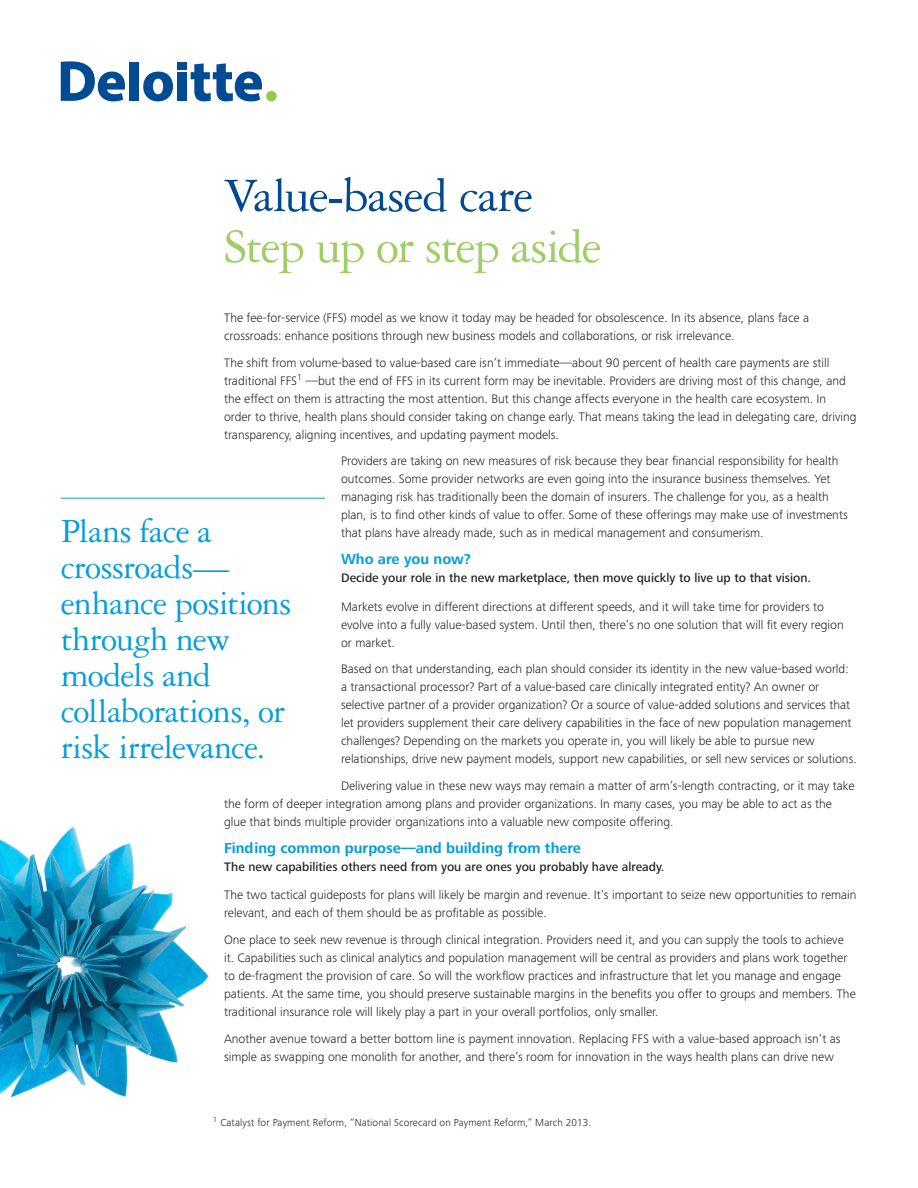
<style>
.page{position:relative;width:918px;height:1188px;background:#fff}
.page>*{position:absolute;margin:0;border:0;box-sizing:border-box;transform-origin:0 0}
.Head_style__Cover_he{font:51px "Garamond 3 LT Std";letter-spacing:-.03em;color:#9fce66}
.Head_style__Cover_he-2{font:51px "Garamond 3 LT Std";letter-spacing:-.02em;color:#014990}
.Pull_out_style__Pull{font:36px/36px "Garamond 3 LT Std";letter-spacing:-.02em;color:#069ddc}
.Subhead_style__B_sub{font:700 15px "Frutiger Next Pro";color:#069ddc}
.Body_copy{font:300 12.75px/18px "Frutiger Next Pro";color:#231f20}
.Subhead_style__C_sub{font:500 12.75px "Frutiger Next Pro";color:#231f20}
.Body_copy-2{font:300 10.5px "Frutiger Next Pro";letter-spacing:.01em;color:#231f20}
</style>
<div class="page">
<div style="left:129px;top:62px;width:10px;height:39px;background:#014a94"></div>
<svg style="left:143px;top:72px;width:30px;height:29px"></svg>
<div style="left:177px;top:72px;width:10px;height:29px;background:#014a94"></div>
<div style="left:177px;top:62px;width:10px;height:7px;background:#014a94"></div>
<svg style="left:191px;top:63px;width:71px;height:38px"></svg>
<div style="left:266px;top:91px;width:11px;height:10px;background:#97ca49;border-radius:50%"></div>
<svg style="left:61px;top:61px;width:64px;height:40px"></svg>
<hr style="left:61px;top:498px;width:264px;height:1px;background:#069ddc">
<img style="left:0;top:826px;width:209px;height:272px">
<p class="Head_style__Cover_he-2" style="left:224px;top:168px;width:310px">Value-based care</p>
<p class="Head_style__Cover_he" style="left:224px;top:219px;width:379px">Step up or step aside</p>
<p class="Body_copy" style="left:224px;top:309px;width:587px">The fee-for-service (FFS) model as we know it today may be headed for obsolescence. In its absence, plans face a crossroads: enhance positions through new business models and collaborations, or risk irrelevance.</p>
<p class="Body_copy" style="left:224px;top:353px;width:634px">The shift from volume-based to value-based care isn’t immediate—about 90 percent of health care payments are still traditional FFS<sup>1</sup> —but the end of FFS in its current form may be inevitable. Providers are driving most of this change, and the effect on them is attracting the most attention. But this change affects everyone in the health care ecosystem. In order to thrive, health plans should consider taking on change early. That means taking the lead in delegating care, driving transparency, aligning incentives, and updating payment models.</p>
<p class="Body_copy" style="left:341px;top:452px;width:508px">Providers are taking on new measures of risk because they bear financial responsibility for health outcomes. Some provider networks are even going into the insurance business themselves. Yet managing risk has traditionally been the domain of insurers. The challenge for you, as a health plan, is to find other kinds of value to offer. Some of these offerings may make use of investments that plans have already made, such as in medical management and consumerism.</p>
<p class="Subhead_style__B_sub" style="left:341px;top:550px;width:131px">Who are you now?</p>
<p class="Subhead_style__C_sub" style="left:341px;top:570px;width:472px">Decide your role in the new marketplace, then move quickly to live up to that vision.</p>
<p class="Body_copy" style="left:341px;top:598px;width:504px">Markets evolve in different directions at different speeds, and it will take time for providers to evolve into a fully value-based system. Until then, there’s no one solution that will fit every region or market.</p>
<p class="Body_copy" style="left:341px;top:660px;width:517px">Based on that understanding, each plan should consider its identity in the new value-based world: a transactional processor? Part of a value-based care clinically integrated entity? An owner or selective partner of a provider organization? Or a source of value-added solutions and services that let providers supplement their care delivery capabilities in the face of new population management challenges? Depending on the markets you operate in, you will likely be able to pursue new relationships, drive new payment models, support new capabilities, or sell new services or solutions.</p>
<p class="Body_copy" style="left:224px;top:777px;width:632px;text-indent:117px">Delivering value in these new ways may remain a matter of arm’s-length contracting, or it may take the form of deeper integration among plans and provider organizations. In many cases, you may be able to act as the glue that binds multiple provider organizations into a valuable new composite offering.</p>
<p class="Subhead_style__B_sub" style="left:224px;top:839px;width:358px">Finding common purpose—and building from there</p>
<p class="Subhead_style__C_sub" style="left:224px;top:859px;width:442px">The new capabilities others need from you are ones you probably have already.</p>
<p class="Body_copy" style="left:224px;top:886px;width:634px">The two tactical guideposts for plans will likely be margin and revenue. It’s important to seize new opportunities to remain relevant, and each of them should be as profitable as possible.</p>
<p class="Body_copy" style="left:224px;top:931px;width:633px">One place to seek new revenue is through clinical integration. Providers need it, and you can supply the tools to achieve it. Capabilities such as clinical analytics and population management will be central as providers and plans work together to de-fragment the provision of care. So will the workflow practices and infrastructure that let you manage and engage patients. At the same time, you should preserve sustainable margins in the benefits you offer to groups and members. The traditional insurance role will likely play a part in your overall portfolios, only smaller.</p>
<p class="Body_copy" style="left:224px;top:1030px;width:618px">Another avenue toward a better bottom line is payment innovation. Replacing FFS with a value-based approach isn’t as simple as swapping one monolith for another, and there’s room for innovation in the ways health plans can drive new</p>
<p class="Pull_out_style__Pull" style="left:61px;top:513px;width:232px">Plans face a crossroads— enhance positions through new models and collaborations, or risk irrelevance.</p>
<p class="Body_copy-2" style="left:213px;top:1117px;width:380px"><sup>1</sup> Catalyst for Payment Reform, “National Scorecard on Payment Reform,” March 2013.</p>
</div>
